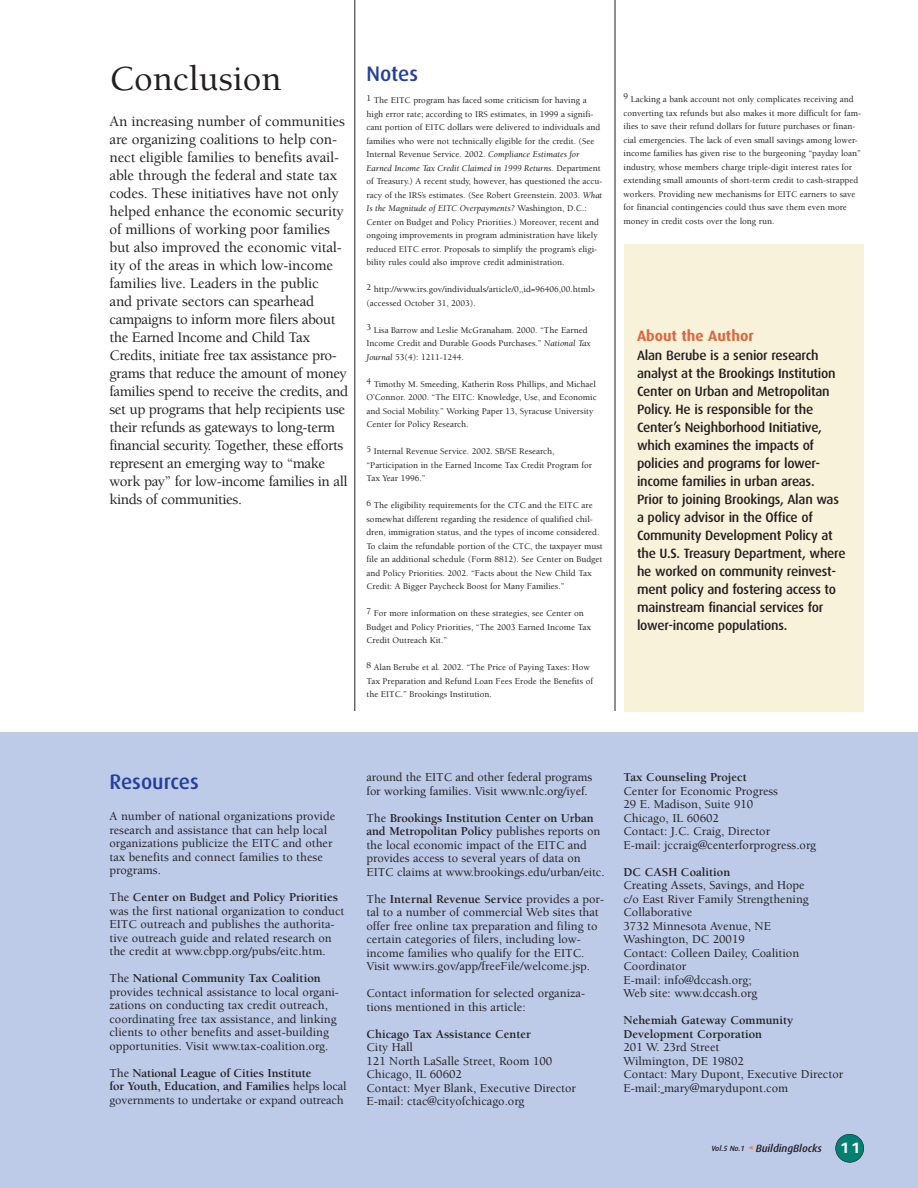
<style>
.page{position:relative;width:918px;height:1188px;background:#fff}
.page>*{position:absolute;margin:0;border:0;box-sizing:border-box;transform-origin:0 0}
.t1{font:500 36px "Berkeley";color:#231f20}
.t2{font:500 21px "Dax";letter-spacing:-.005em;color:#21409a}
.t3{font:500 15px/18px "Berkeley";letter-spacing:-.025em;color:#231f20}
.t4{font:700 15px "Dax";color:#dd673d}
.t5{font:500 13.5px/18px "Dax";letter-spacing:-.015em;color:#231f20}
.t6{font:500 12.3px/13.5px "Berkeley";color:#231f20}
.t7{font:700 12.3px/13.5px "Berkeley";color:#231f20}
.t8{font:italic 500 10.5px "Dax";color:#231f20}
.t9{font:500 9px/13.5px "Berkeley";color:#231f20}
.t10{font:italic 500 7.5px "Dax";color:#231f20}
.s1{font-weight:400;font-style:italic}
.s2{font-weight:700}
.s3{font-weight:500}
.s4{font-family:"Zurich BT";font-weight:700;font-style:normal;font-stretch:expanded;font-size:14.85px;color:#fff}
</style>
<div class="page">
<div style="left:624px;top:244px;width:240px;height:468px;background:#f9f2db"></div>
<hr style="left:355px;top:0;width:1px;height:711px;background:#231f20">
<hr style="left:615px;top:0;width:1px;height:711px;background:#231f20">
<div style="left:0;top:732px;width:918px;height:456px;background:#bdcae8"></div>
<div style="left:836px;top:1134px;width:28px;height:28px;background:#008071;border-radius:50%"></div>
<div style="left:835px;top:1134px;width:29px;height:29px;border:1px solid #231f20;border-radius:50%"></div>
<h1 class="t1" style="left:110px;top:65px;width:174px">Conclusion</h1>
<p class="t3" style="left:110px;top:114px;width:240px">An increasing number of communities are organizing coalitions to help con&shy;nect eligible families to benefits avail&shy;able through the federal and state tax codes. These initiatives have not only helped enhance the economic security of millions of working poor families but also improved the economic vital&shy;ity of the areas in which low-income families live. Leaders in the public<br>and private sectors can spearhead campaigns to inform more filers about the Earned Income and Child Tax Credits, initiate free tax assistance pro&shy;grams that reduce the amount of money families spend to receive the credits, and set up programs that help recipients use their refunds as gateways to long-term financial security. Together, these efforts represent an emerging way to “make work pay” for low-income families in all kinds of communities.</p>
<h2 class="t2" style="left:366px;top:64px;width:53px">Notes</h2>
<p class="t9" style="left:366px;top:95px;width:238px">1 The EITC program has faced some criticism for having a high error rate; according to IRS estimates, in 1999 a signifi&shy;cant portion of EITC dollars were delivered to individuals and families who were not technically eligible for the credit. (See Internal Revenue Service. 2002. <span class="s1">Compliance Estimates for Earned Income Tax Credit Claimed in 1999 Returns.</span> Department of Treasury.) A recent study, however, has questioned the accu&shy;racy of the IRS’s estimates. (See Robert Greenstein. 2003. <span class="s1">What Is the Magnitude of EITC Overpayments?</span> Washington, D.C.:<br>Center on Budget and Policy Priorities.) Moreover, recent and ongoing improvements in program administration have likely reduced EITC error. Proposals to simplify the program’s eligi&shy;bility rules could also improve credit administration.</p>
<p class="t9" style="left:366px;top:284px;width:230px">2 http://www.irs.gov/individuals/article/0,,id=96406,00.html&gt; (accessed October 31, 2003).</p>
<p class="t9" style="left:366px;top:324px;width:226px">3 Lisa Barrow and Leslie McGranaham. 2000. “The Earned<br>Income Credit and Durable Goods Purchases.” <span class="s1">National Tax<br>Journal</span> 53(4): 1211-1244.</p>
<p class="t9" style="left:366px;top:378px;width:232px">4 Timothy M. Smeeding, Katherin Ross Phillips, and Michael O’Connor. 2000. “The EITC: Knowledge, Use, and Economic and Social Mobility.” Working Paper 13, Syracuse University Center for Policy Research.</p>
<p class="t9" style="left:366px;top:446px;width:227px">5 Internal Revenue Service. 2002. SB/SE Research, “Participation in the Earned Income Tax Credit Program for<br>Tax Year 1996.”</p>
<p class="t9" style="left:366px;top:500px;width:238px">6 The eligibility requirements for the CTC and the EITC are somewhat different regarding the residence of qualified chil&shy;dren, immigration status, and the types of income considered.<br>To claim the refundable portion of the CTC, the taxpayer must file an additional schedule (Form 8812). See Center on Budget and Policy Priorities. 2002. “Facts about the New Child Tax Credit: A Bigger Paycheck Boost for Many Families.”</p>
<p class="t9" style="left:366px;top:608px;width:226px">7 For more information on these strategies, see Center on<br>Budget and Policy Priorities, “The 2003 Earned Income Tax<br>Credit Outreach Kit.”</p>
<p class="t9" style="left:366px;top:662px;width:228px">8 Alan Berube et al. 2002. “The Price of Paying Taxes: How<br>Tax Preparation and Refund Loan Fees Erode the Benefits of the EITC.” Brookings Institution.</p>
<p class="t9" style="left:623px;top:94px;width:239px">9 Lacking a bank account not only complicates receiving and converting tax refunds but also makes it more difficult for fam&shy;ilies to save their refund dollars for future purchases or finan&shy;cial emergencies. The lack of even small savings among lower&shy;income families has given rise to the burgeoning “payday loan” industry, whose members charge triple-digit interest rates for extending small amounts of short-term credit to cash-strapped workers. Providing new mechanisms for EITC earners to save for financial contingencies could thus save them even more money in credit costs over the long run.</p>
<h3 class="t4" style="left:637px;top:328px;width:118px">About the Author</h3>
<p class="t5" style="left:637px;top:347px;width:210px">Alan Berube is a senior research analyst at the Brookings Institution Center on Urban and Metropolitan Policy. He is responsible for the Center’s Neighborhood Initiative, which examines the impacts of policies and programs for lower&shy;income families in urban areas.<br>Prior to joining Brookings, Alan was a policy advisor in the Office of Community Development Policy at the U.S. Treasury Department, where he worked on community reinvest&shy;ment policy and fostering access to mainstream financial services for lower-income populations.</p>
<h2 class="t2" style="left:110px;top:772px;width:91px">Resources</h2>
<h3 class="t6" style="left:110px;top:811px;width:227px">A number of national organizations provide research and assistance that can help local organizations publicize the EITC and other tax benefits and connect families to these programs.</h3>
<h3 class="t6" style="left:110px;top:892px;width:237px">The <span class="s2">Center on Budget and Policy Priorities </span>was the first national organization to conduct EITC outreach and publishes the authorita&shy;tive outreach guide and related research on the credit at www.cbpp.org/pubs/eitc.htm.</h3>
<p class="t6" style="left:110px;top:973px;width:231px">The <span class="s2">National Community Tax Coalition </span>provides technical assistance to local organi&shy;zations on conducting tax credit outreach, coordinating free tax assistance, and linking clients to other benefits and asset-building opportunities. Visit www.tax-coalition.org.</p>
<h3 class="t7" style="left:109px;top:1067px;width:239px"><span class="s3">The</span> National League of Cities Institute<br>for Youth, Education, and Families <span class="s3">helps local governments to undertake or expand outreach</span></h3>
<h3 class="t6" style="left:366px;top:772px;width:227px">around the EITC and other federal programs for working families. Visit www.nlc.org/iyef.</h3>
<h3 class="t6" style="left:366px;top:812px;width:240px">The <span class="s2">Brookings Institution Center on Urban and Metropolitan Policy</span> publishes reports on the local economic impact of the EITC and provides access to several years of data on EITC claims at www.brookings.edu/urban/eitc.</h3>
<p class="t6" style="left:367px;top:893px;width:239px">The <span class="s2">Internal Revenue Service</span> provides a por&shy;tal to a number of commercial Web sites that offer free online tax preparation and filing to certain categories of filers, including low&shy;income families who qualify for the EITC.<br>Visit www.irs.gov/app/freeFile/welcome.jsp.</p>
<h3 class="t6" style="left:367px;top:988px;width:220px">Contact information for selected organiza&shy;tions mentioned in this article:</h3>
<h3 class="t7" style="left:366px;top:1028px;width:166px">Chicago Tax Assistance Center</h3>
<h3 class="t6" style="left:366px;top:1042px;width:211px">City Hall<br>121 North LaSalle Street, Room 100<br>Chicago, IL 60602<br>Contact: Myer Blank, Executive Director<br>E-mail: ctac@cityofchicago.org</h3>
<h3 class="t7" style="left:624px;top:772px;width:125px">Tax Counseling Project</h3>
<h3 class="t6" style="left:624px;top:785px;width:194px">Center for Economic Progress<br>29 E. Madison, Suite 910<br>Chicago, IL 60602<br>Contact: J.C. Craig, Director<br>E-mail: jccraig@centerforprogress.org</h3>
<h3 class="t7" style="left:624px;top:866px;width:108px">DC CASH Coalition</h3>
<p class="t6" style="left:624px;top:880px;width:187px">Creating Assets, Savings, and Hope c/o East River Family Strengthening<br>Collaborative<br>3732 Minnesota Avenue, NE<br>Washington, DC 20019<br>Contact: Colleen Dailey, Coalition<br>Coordinator<br>E-mail: info@dccash.org;<br>Web site: www.dccash.org</p>
<h3 class="t7" style="left:624px;top:1015px;width:172px">Nehemiah Gateway Community<br>Development Corporation</h3>
<h3 class="t6" style="left:624px;top:1042px;width:221px">201 W. 23rd Street<br>Wilmington, DE 19802<br>Contact: Mary Dupont, Executive Director<br>E-mail: mary@marydupont.com</h3>
<p class="t10" style="left:711px;top:1145px;width:43px">Vol.5 No.1 <sup>-</sup></p>
<p class="t8" style="left:756px;top:1145px;width:107px">BuildingBlocks <span class="s4">11</span></p>
</div>
